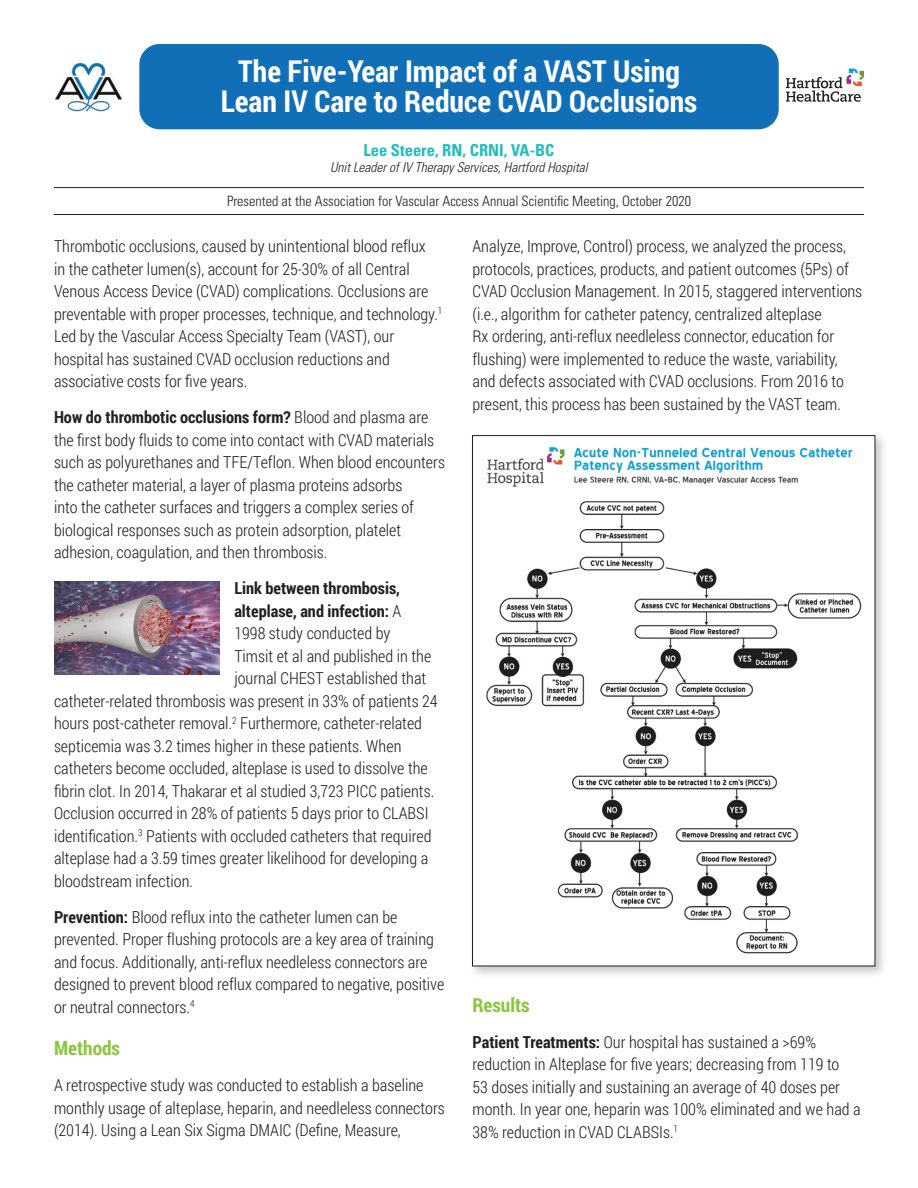
<style>
.page{position:relative;width:918px;height:1188px;background:#fff}
.page>*{position:absolute;margin:0;border:0;box-sizing:border-box;transform-origin:0 0}
.t1{font:700 30px/30px "Roboto Condensed";color:#fff;text-align:center}
.t2{font:700 19.5px "Roboto Condensed";color:#8bc63e}
.t3{font:300 16.5px/22.5px "Roboto Condensed";color:#231f20}
.t4{font:700 16.5px "Roboto Condensed";color:#231f20}
.t5{font:700 condensed 16.5px "Univers";color:#21bdbd}
.t6{font:300 condensed 14.25px "Univers";color:#231f20}
.t7{font:italic 300 condensed 13.5px "Univers";color:#231f20}
.s1{font-weight:700}
.s2{font-weight:300}
</style>
<div class="page">
<div style="left:139px;top:44px;width:640px;height:85px;background:#116fb8;border-radius:20px"></div>
<hr style="left:54px;top:187px;width:810px;height:1px;background:#231f20">
<hr style="left:54px;top:214px;width:810px;height:1px;background:#231f20">
<img style="left:55px;top:62px;width:67px;height:49px">
<img style="left:54px;top:582px;width:165px;height:93px">
<div style="left:468px;top:431px;width:420px;height:548px;background:#231f20;opacity:.25"></div>
<img style="left:474px;top:437px;width:399px;height:527px">
<svg style="left:786px;top:69px;width:78px;height:33px"></svg>
<p class="t1" style="left:221px;top:55px;width:478px">The Five-Year Impact of a VAST Using<br>Lean IV Care to Reduce CVAD Occlusions</p>
<p class="t5" style="left:364px;top:140px;width:192px">Lee Steere, RN, CRNI, VA-BC</p>
<p class="t7" style="left:330px;top:159px;width:259px">Unit Leader of IV Therapy Services, Hartford Hospital</p>
<p class="t6" style="left:227px;top:193px;width:465px">Presented at the Association for Vascular Access Annual Scientific Meeting, October 2020</p>
<p class="t3" style="left:54px;top:235px;width:390px">Thrombotic occlusions, caused by unintentional blood reflux<br>in the catheter lumen(s), account for 25-30% of all Central Venous Access Device (CVAD) complications. Occlusions are preventable with proper processes, technique, and technology.<sup>1<br></sup>Led by the Vascular Access Specialty Team (VAST), our hospital has sustained CVAD occlusion reductions and associative costs for five years.</p>
<p class="t3" style="left:54px;top:406px;width:393px"><span class="s1">How do thrombotic occlusions form?</span> Blood and plasma are the first body fluids to come into contact with CVAD materials such as polyurethanes and TFE/Teflon. When blood encounters the catheter material, a layer of plasma proteins adsorbs<br>into the catheter surfaces and triggers a complex series of biological responses such as protein adsorption, platelet adhesion, coagulation, and then thrombosis.</p>
<p class="t4" style="left:234px;top:577px;width:167px">Link between thrombosis,</p>
<p class="t4" style="left:234px;top:599px;width:169px">alteplase, and infection: <span class="s2">A</span></p>
<p class="t3" style="left:234px;top:622px;width:158px">1998 study conducted by</p>
<p class="t3" style="left:234px;top:644px;width:198px">Timsit et al and published in the</p>
<p class="t3" style="left:234px;top:667px;width:194px">journal CHEST established that</p>
<p class="t3" style="left:54px;top:689px;width:385px">catheter-related thrombosis was present in 33% of patients 24</p>
<p class="t3" style="left:54px;top:712px;width:370px">hours post-catheter removal.<sup>2</sup> Furthermore, catheter-related</p>
<p class="t3" style="left:54px;top:734px;width:349px">septicemia was 3.2 times higher in these patients. When</p>
<p class="t3" style="left:54px;top:757px;width:375px">catheters become occluded, alteplase is used to dissolve the</p>
<p class="t3" style="left:54px;top:779px;width:382px">fibrin clot. In 2014, Thakarar et al studied 3,723 PICC patients.</p>
<p class="t3" style="left:54px;top:802px;width:376px">Occlusion occurred in 28% of patients 5 days prior to CLABSI</p>
<p class="t3" style="left:54px;top:824px;width:379px">identification.<sup>3</sup> Patients with occluded catheters that required</p>
<p class="t3" style="left:54px;top:847px;width:376px">alteplase had a 3.59 times greater likelihood for developing a</p>
<p class="t3" style="left:54px;top:869px;width:141px">bloodstream infection.</p>
<p class="t3" style="left:54px;top:905px;width:392px"><span class="s1">Prevention:</span> Blood reflux into the catheter lumen can be prevented. Proper flushing protocols are a key area of training and focus. Additionally, anti-reflux needleless connectors are designed to prevent blood reflux compared to negative, positive or neutral connectors.<sup>4</sup></p>
<p class="t2" style="left:54px;top:1034px;width:68px">Methods</p>
<p class="t3" style="left:54px;top:1073px;width:392px">A retrospective study was conducted to establish a baseline monthly usage of alteplase, heparin, and needleless connectors (2014). Using a Lean Six Sigma DMAIC (Define, Measure,</p>
<p class="t3" style="left:472px;top:235px;width:391px">Analyze, Improve, Control) process, we analyzed the process, protocols, practices, products, and patient outcomes (5Ps) of CVAD Occlusion Management. In 2015, staggered interventions (i.e., algorithm for catheter patency, centralized alteplase<br>Rx ordering, anti-reflux needleless connector, education for flushing) were implemented to reduce the waste, variability, and defects associated with CVAD occlusions. From 2016 to present, this process has been sustained by the VAST team.</p>
<p class="t2" style="left:472px;top:991px;width:59px">Results</p>
<p class="t3" style="left:472px;top:1030px;width:390px"><span class="s1">Patient Treatments:</span> Our hospital has sustained a &gt;69% reduction in Alteplase for five years; decreasing from 119 to<br>53 doses initially and sustaining an average of 40 doses per month. In year one, heparin was 100% eliminated and we had a 38% reduction in CVAD CLABSIs.<sup>1</sup></p>
</div>
